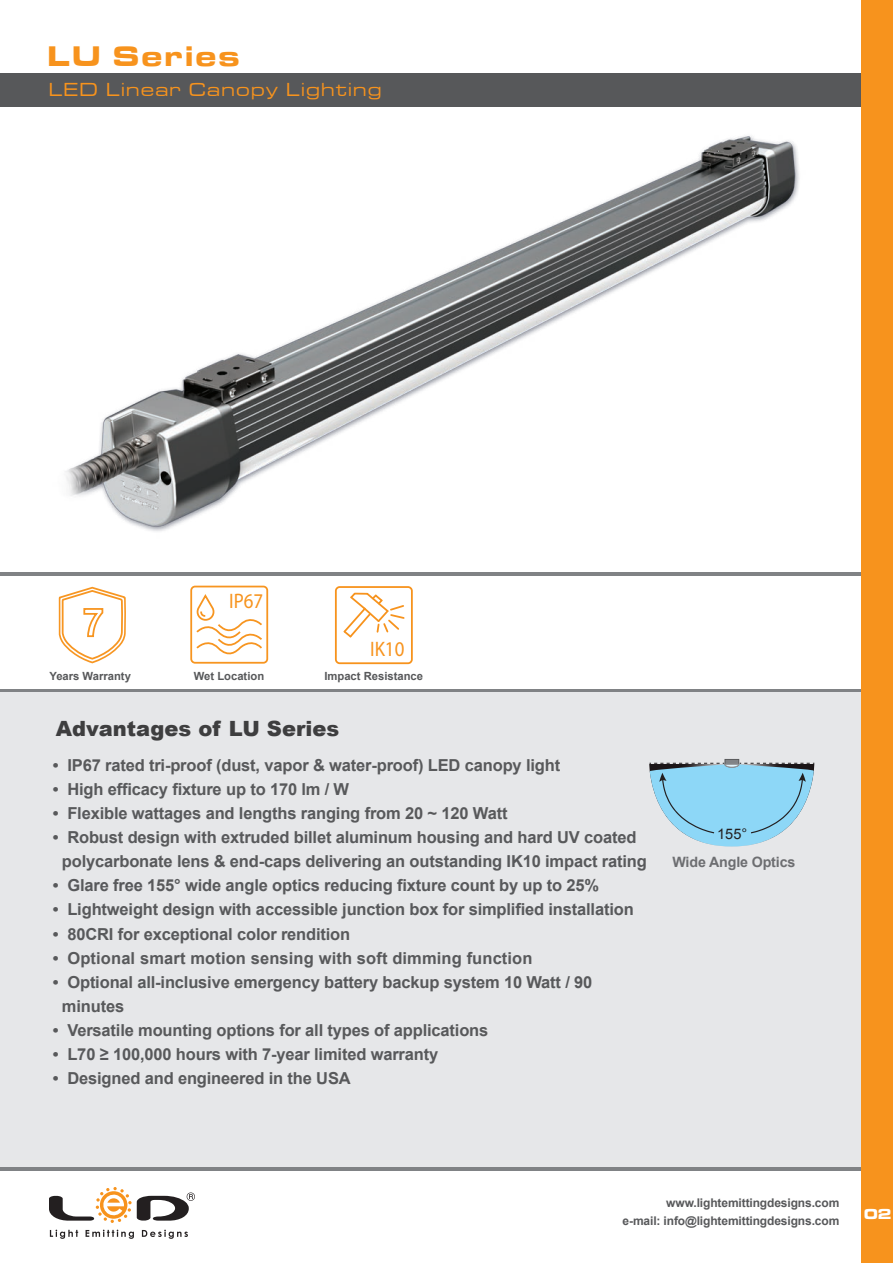
<style>
.page{position:relative;width:893px;height:1263px;background:#fff}
.page>*{position:absolute;margin:0;border:0;box-sizing:border-box;transform-origin:0 0}
.t1{font:29.25px "Microgramma D Bold Exte";letter-spacing:.1em;color:#f7931d}
.t2{font:900 21px "Arial";color:#3e3e3f}
.t3{font:21px "Myriad Pro";color:#f7931d;scale:.9 1}
.t4{font:19.5px "Microgramma D Medi Exte";letter-spacing:.1em;color:#f7931d}
.t5{font:700 16.5px/24px "Arial";letter-spacing:-.01em;color:#58595b}
.t6{font:15px "Microgramma D Bold Exte";color:#fff}
.t7{font:14.55px "Arial";color:#231f20}
.t8{font:700 14.25px "Arial";letter-spacing:-.01em;color:#6d6e71}
.t9{font:700 12px/18px "Arial";letter-spacing:-.01em;color:#57585a;text-align:right}
.t10{font:700 11.25px "Arial";color:#57585a}
</style>
<div class="page">
<hr style="left:0;top:689px;width:893px;height:3px;background:#808285">
<div style="left:0;top:692px;width:866px;height:476px;background:#e6e7e9"></div>
<hr style="left:0;top:1168px;width:893px;height:3px;background:#808285">
<hr style="left:0;top:573px;width:893px;height:3px;background:#808285">
<div style="left:0;top:73px;width:893px;height:34px;background:#57585a"></div>
<div style="left:862px;top:0;width:31px;height:1263px;background:#f7931d"></div>
<svg style="left:49px;top:1187px;width:146px;height:36px"></svg>
<svg style="left:50px;top:1229px;width:28px;height:10px"></svg>
<svg style="left:86px;top:1229px;width:48px;height:10px"></svg>
<svg style="left:142px;top:1229px;width:46px;height:10px"></svg>
<svg style="left:649px;top:759px;width:165px;height:87px"></svg>
<img style="left:40px;top:136px;width:782px;height:437px">
<svg style="left:59px;top:587px;width:67px;height:76px"></svg>
<svg style="left:196px;top:594px;width:66px;height:61px"></svg>
<div style="left:190px;top:586px;width:78px;height:78px;border:2px solid #f79520;border-radius:4px"></div>
<svg style="left:343px;top:592px;width:62px;height:46px"></svg>
<div style="left:335px;top:586px;width:78px;height:78px;border:2px solid #f7931d;border-radius:4px"></div>
<h1 class="t1" style="left:48px;top:36px;width:193px">LU Series</h1>
<p class="t4" style="left:49px;top:77px;width:334px">LED Linear Canopy Lighting</p>
<p class="t3" style="left:229px;top:588px;width:39px">IP67</p>
<p class="t10" style="left:50px;top:669px;width:83px">Years Warranty</p>
<p class="t10" style="left:194px;top:668px;width:72px">Wet Location</p>
<p class="t3" style="left:370px;top:636px;width:39px">IK10</p>
<p class="t10" style="left:324px;top:668px;width:100px">Impact Resistance</p>
<p class="t2" style="left:56px;top:713px;width:285px">Advantages of LU Series</p>
<p class="t5" style="left:53px;top:754px;width:509px">• IP67 rated tri-proof (dust, vapor &amp; water-proof) LED canopy light</p>
<p class="t5" style="left:53px;top:778px;width:298px">• High efficacy fixture up to 170 lm / W</p>
<p class="t5" style="left:53px;top:802px;width:456px">• Flexible wattages and lengths ranging from 20 ~ 120 Watt</p>
<p class="t5" style="left:62px;top:826px;width:586px;text-indent:-9px">• Robust design with extruded billet aluminum housing and hard UV coated polycarbonate lens &amp; end-caps delivering an outstanding IK10 impact rating</p>
<p class="t5" style="left:53px;top:874px;width:548px">• Glare free 155° wide angle optics reducing fixture count by up to 25%</p>
<p class="t5" style="left:53px;top:898px;width:582px">• Lightweight design with accessible junction box for simplified installation</p>
<p class="t5" style="left:53px;top:922px;width:299px">• 80CRI for exceptional color rendition</p>
<p class="t5" style="left:53px;top:946px;width:481px">• Optional smart motion sensing with soft dimming function</p>
<p class="t5" style="left:62px;top:970px;width:532px;text-indent:-9px">• Optional all-inclusive emergency battery backup system 10 Watt / 90 minutes</p>
<p class="t5" style="left:53px;top:1018px;width:437px">• Versatile mounting options for all types of applications</p>
<p class="t5" style="left:53px;top:1042px;width:387px">• L70 ≥ 100,000 hours with 7-year limited warranty</p>
<p class="t5" style="left:53px;top:1066px;width:299px">• Designed and engineered in the USA</p>
<p class="t7" style="left:717px;top:824px;width:32px">155°</p>
<p class="t8" style="left:672px;top:853px;width:124px">Wide Angle Optics</p>
<p class="t9" style="left:623px;top:1194px;width:218px">www.lightemittingdesigns.com<br>e-mail: info@lightemittingdesigns.com</p>
<p class="t6" style="left:864px;top:1204px;width:29px">02</p>
</div>
